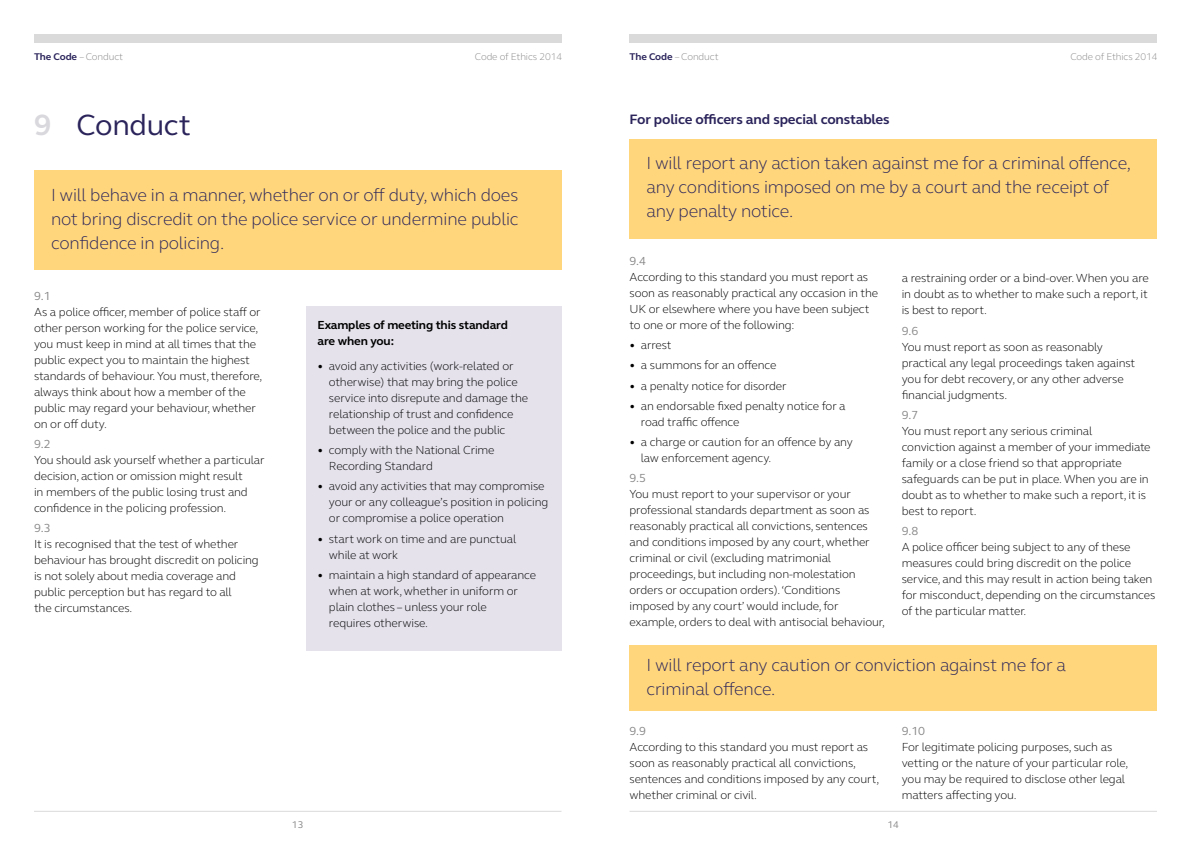
<style>
.page{position:relative;width:1191px;height:842px;background:#fff}
.page>*{position:absolute;margin:0;border:0;box-sizing:border-box;transform-origin:0 0}
.Section_Title{font:30px "FS Elliot Pro";letter-spacing:-.01em;color:#2a245b}
.Pullout_18_24_Light{font:300 18px/24px "FS Elliot Pro";letter-spacing:-.01em;color:#2a245b}
.Subhead_2_Blue__not{font:700 14px "FS Elliot Pro";letter-spacing:-.01em;color:#2a245b}
.Body_copy__not_align{font:300 12px/16px "FS Elliot Pro";letter-spacing:-.01em;color:#000}
.Bullets{font:300 12px/16px "FS Elliot Pro";letter-spacing:-.01em;color:#000}
.Text_box_heading__bl{font:700 12px/16px "FS Elliot Pro";letter-spacing:-.01em;color:#000}
.Body_copy_numbers__n{font:12px "FS Elliot Pro";color:#878787}
.Page_headers{font:300 10px "FS Elliot Pro";letter-spacing:-.01em;color:#878787}
.t1{font:10px "FS Elliot Pro";color:#878787}
.s1{font-weight:700;color:#2a245b}
.s2{font-weight:700;color:#d8d8dd}
</style>
<div class="page">
<hr style="left:34px;top:811px;width:527px;height:1px;background:#dadada">
<hr style="left:629px;top:811px;width:528px;height:1px;background:#dadada">
<div style="left:34px;top:34px;width:527px;height:9px;background:#dadada"></div>
<div style="left:629px;top:34px;width:528px;height:9px;background:#dadada"></div>
<div style="left:34px;top:170px;width:527px;height:99px;background:#ffd67b"></div>
<div style="left:306px;top:306px;width:255px;height:345px;background:#e5e2ec"></div>
<div style="left:629px;top:139px;width:528px;height:99px;background:#ffd67b"></div>
<div style="left:629px;top:646px;width:528px;height:65px;background:#ffd67b"></div>
<p class="Page_headers" style="left:34px;top:50px;width:91px"><span class="s1">The Code</span> – Conduct</p>
<p class="Page_headers" style="left:475px;top:50px;width:89px">Code of Ethics 2014</p>
<p class="Page_headers" style="left:629px;top:50px;width:91px"><span class="s1">The Code</span> – Conduct</p>
<p class="Page_headers" style="left:1070px;top:50px;width:89px">Code of Ethics 2014</p>
<p class="Section_Title" style="left:34px;top:105px;width:158px"><span class="s2">9</span> Conduct</p>
<p class="Pullout_18_24_Light" style="left:51px;top:182px;width:469px;text-align:justify">I will behave in a manner, whether on or off duty, which does not bring discredit on the police service or undermine public confidence in policing.</p>
<p class="Body_copy_numbers__n" style="left:34px;top:287px;width:18px">9.1</p>
<p class="Body_copy__not_align" style="left:34px;top:303px;width:230px">As a police officer, member of police staff or other person working for the police service, you must keep in mind at all times that the public expect you to maintain the highest standards of behaviour. You must, therefore, always think about how a member of the public may regard your behaviour, whether on or off duty.</p>
<p class="Body_copy_numbers__n" style="left:34px;top:436px;width:18px">9.2</p>
<p class="Body_copy__not_align" style="left:34px;top:451px;width:232px">You should ask yourself whether a particular decision, action or omission might result<br>in members of the public losing trust and confidence in the policing profession.</p>
<p class="Body_copy_numbers__n" style="left:34px;top:520px;width:18px">9.3</p>
<p class="Body_copy__not_align" style="left:34px;top:536px;width:226px">It is recognised that the test of whether behaviour has brought discredit on policing is not solely about media coverage and public perception but has regard to all<br>the circumstances.</p>
<p class="Text_box_heading__bl" style="left:317px;top:317px;width:192px">Examples of meeting this standard are when you:</p>
<p class="Bullets" style="left:329px;top:357px;width:201px;text-indent:-11px">• avoid any activities (work-related or otherwise) that may bring the police service into disrepute and damage the relationship of trust and confidence between the police and the public</p>
<p class="Bullets" style="left:329px;top:442px;width:167px;text-indent:-11px">• comply with the National Crime<br>Recording Standard</p>
<p class="Bullets" style="left:329px;top:478px;width:221px;text-indent:-11px">• avoid any activities that may compromise your or any colleague’s position in policing or compromise a police operation</p>
<p class="Bullets" style="left:329px;top:530px;width:189px;text-indent:-11px">• start work on time and are punctual while at work</p>
<p class="Bullets" style="left:329px;top:566px;width:209px;text-indent:-11px">• maintain a high standard of appearance when at work, whether in uniform or plain clothes – unless your role<br>requires otherwise.</p>
<p class="Subhead_2_Blue__not" style="left:629px;top:110px;width:262px">For police officers and special constables</p>
<p class="Pullout_18_24_Light" style="left:646px;top:151px;width:486px">I will report any action taken against me for a criminal offence, any conditions imposed on me by a court and the receipt of any penalty notice.</p>
<p class="Body_copy_numbers__n" style="left:629px;top:253px;width:18px">9.4</p>
<p class="Body_copy__not_align" style="left:629px;top:268px;width:250px">According to this standard you must report as soon as reasonably practical any occasion in the UK or elsewhere where you have been subject to one or more of the following:</p>
<p class="Bullets" style="left:629px;top:337px;width:44px">• arrest</p>
<p class="Bullets" style="left:629px;top:357px;width:148px">• a summons for an offence</p>
<p class="Bullets" style="left:629px;top:377px;width:159px">• a penalty notice for disorder</p>
<p class="Bullets" style="left:641px;top:397px;width:206px;text-indent:-11px">• an endorsable fixed penalty notice for a road traffic offence</p>
<p class="Bullets" style="left:641px;top:434px;width:214px;text-indent:-11px">• a charge or caution for an offence by any law enforcement agency.</p>
<p class="Body_copy_numbers__n" style="left:629px;top:470px;width:18px">9.5</p>
<p class="Body_copy__not_align" style="left:629px;top:486px;width:257px">You must report to your supervisor or your professional standards department as soon as reasonably practical all convictions, sentences and conditions imposed by any court, whether criminal or civil (excluding matrimonial proceedings, but including non-molestation orders or occupation orders). ‘Conditions imposed by any court’ would include, for example, orders to deal with antisocial behaviour,</p>
<p class="Body_copy__not_align" style="left:901px;top:270px;width:249px;text-align:justify">a restraining order or a bind-over. When you are in doubt as to whether to make such a report, it is best to report.</p>
<p class="Body_copy_numbers__n" style="left:901px;top:322px;width:18px">9.6</p>
<p class="Body_copy__not_align" style="left:901px;top:338px;width:235px">You must report as soon as reasonably practical any legal proceedings taken against you for debt recovery, or any other adverse financial judgments.</p>
<p class="Body_copy_numbers__n" style="left:901px;top:407px;width:18px">9.7</p>
<p class="Body_copy__not_align" style="left:901px;top:422px;width:250px">You must report any serious criminal<br>conviction against a member of your immediate family or a close friend so that appropriate safeguards can be put in place. When you are in doubt as to whether to make such a report, it is best to report.</p>
<p class="Body_copy_numbers__n" style="left:901px;top:523px;width:18px">9.8</p>
<p class="Body_copy__not_align" style="left:901px;top:539px;width:255px">A police officer being subject to any of these measures could bring discredit on the police service, and this may result in action being taken for misconduct, depending on the circumstances of the particular matter.</p>
<p class="Pullout_18_24_Light" style="left:646px;top:652px;width:421px">I will report any caution or conviction against me for a criminal offence.</p>
<p class="Subhead_2_Blue__not" style="left:629px;top:654px;width:464px">For police staff and others working in policing who are not police officers</p>
<p class="Body_copy_numbers__n" style="left:629px;top:723px;width:18px">9.9</p>
<p class="Body_copy__not_align" style="left:629px;top:738px;width:251px">According to this standard you must report as soon as reasonably practical all convictions, sentences and conditions imposed by any court, whether criminal or civil.</p>
<p class="Body_copy_numbers__n" style="left:901px;top:723px;width:25px">9.10</p>
<p class="Body_copy__not_align" style="left:901px;top:738px;width:228px">For legitimate policing purposes, such as vetting or the nature of your particular role, you may be required to disclose other legal matters affecting you.</p>
<p class="t1" style="left:292px;top:818px;width:13px">13</p>
<p class="t1" style="left:887px;top:818px;width:13px">14</p>
</div>
